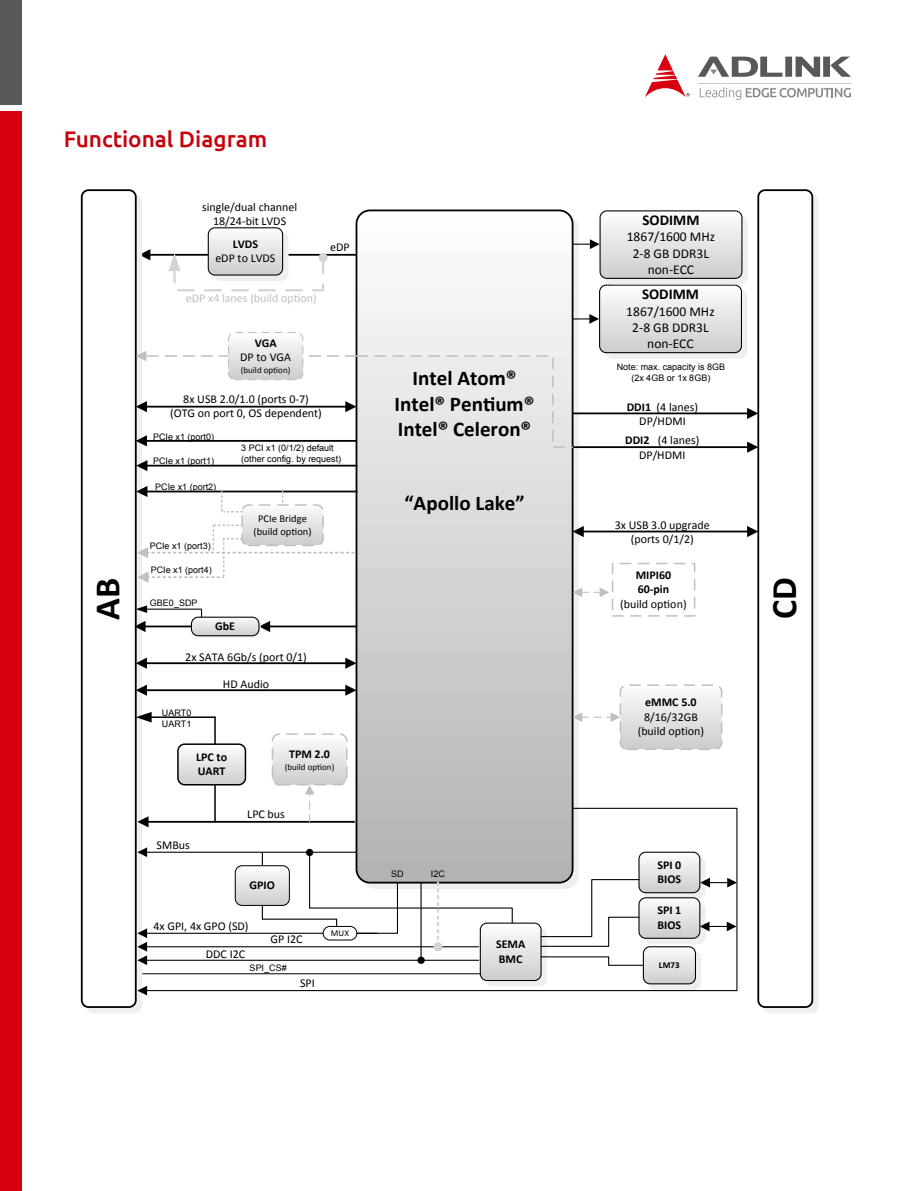
<style>
.page{position:relative;width:915px;height:1191px;background:#fff}
.page>*{position:absolute;margin:0;border:0;box-sizing:border-box;transform-origin:0 0}
.t1{font:700 36px "Calibri";color:#000}
.t2{font:500 22.5px "Ubuntu";color:#c7000b}
.t3{font:700 21px/25.2px "Calibri";color:#000;text-align:center}
.t4{font:700 15px "Calibri";color:#000}
.t5{font:13.5px/16.2px "Calibri";color:#000;text-align:center}
.t6{font:12px/14.4px "Calibri";color:#000;text-align:center}
.t7{font:700 12px/14.4px "Calibri";color:#000}
.t8{font:12px "Calibri";color:#bfbfc0}
.t9{font:10.5px/12.6px "Calibri";color:#000;text-align:center}
.t10{font:9px/10.8px "Arial";color:#000}
.t11{font:9px "Calibri";color:#000}
.t12{font:700 9px "Calibri";color:#000}
.s1{font-weight:700}
</style>
<div class="page">
<div style="left:0;top:111px;width:21px;height:1080px;background:#d7000f"></div>
<div style="left:0;top:0;width:21px;height:104px;background:#595757"></div>
<svg style="left:698px;top:57px;width:152px;height:20px"></svg>
<svg style="left:645px;top:54px;width:44px;height:43px"></svg>
<svg style="left:699px;top:87px;width:151px;height:13px"></svg>
<hr style="left:697px;top:83px;width:154px;height:1px;background:#c9caca">
<hr style="left:142px;top:973px;width:363px;height:1px;background:#000">
<div style="left:86px;top:195px;width:56px;height:818px;border:2px solid #efefef;border-radius:7px"></div>
<div style="left:82px;top:190px;width:54px;height:817px;background:#fff;border-radius:7px"></div>
<div style="left:81px;top:189px;width:56px;height:819px;border:2px solid #000;border-radius:7px"></div>
<svg style="left:358px;top:453px;width:212px;height:354px;background:#cecece"></svg>
<svg style="left:763px;top:196px;width:54px;height:816px"></svg>
<div style="left:762px;top:195px;width:56px;height:818px;border:2px solid #efefef;border-radius:7px"></div>
<div style="left:758px;top:190px;width:54px;height:817px;background:#fff;border-radius:7px"></div>
<div style="left:757px;top:189px;width:55px;height:819px;border:2px solid #000;border-radius:7px"></div>
<hr style="left:145px;top:689px;width:201px;height:2px;background:#000">
<svg style="left:136px;top:684px;width:11px;height:12px"></svg>
<svg style="left:345px;top:684px;width:11px;height:12px"></svg>
<hr style="left:145px;top:662px;width:201px;height:2px;background:#000">
<svg style="left:136px;top:657px;width:11px;height:12px"></svg>
<svg style="left:345px;top:657px;width:11px;height:12px"></svg>
<div style="left:611px;top:563px;width:84px;height:53px;border:2px dashed #c0c0c1"></div>
<hr style="left:268px;top:625px;width:88px;height:2px;background:#000">
<hr style="left:582px;top:530px;width:166px;height:2px;background:#000">
<svg style="left:572px;top:526px;width:11px;height:11px"></svg>
<svg style="left:746px;top:526px;width:12px;height:11px"></svg>
<svg style="left:572px;top:587px;width:37px;height:10px"></svg>
<svg style="left:137px;top:847px;width:8px;height:10px"></svg>
<svg style="left:137px;top:816px;width:8px;height:11px"></svg>
<svg style="left:145px;top:807px;width:592px;height:184px"></svg>
<svg style="left:137px;top:985px;width:10px;height:10px"></svg>
<hr style="left:146px;top:959px;width:332px;height:1px;background:#000">
<svg style="left:137px;top:928px;width:10px;height:37px"></svg>
<hr style="left:146px;top:465px;width:211px;height:1px;background:#000">
<svg style="left:136px;top:460px;width:11px;height:11px"></svg>
<hr style="left:146px;top:490px;width:211px;height:2px;background:#000">
<svg style="left:136px;top:486px;width:220px;height:97px"></svg>
<div style="left:192px;top:618px;width:68px;height:19px;border:1px solid #efefef;border-radius:7px"></div>
<svg style="left:272px;top:734px;width:74px;height:88px"></svg>
<div style="left:271px;top:733px;width:76px;height:52px;border:2px dashed #c0c0c1;border-radius:7px"></div>
<svg style="left:136px;top:211px;width:622px;height:242px"></svg>
<hr style="left:150px;top:716px;width:65px;height:2px;background:#000">
<svg style="left:136px;top:712px;width:16px;height:10px"></svg>
<hr style="left:214px;top:717px;width:2px;height:105px;background:#000">
<svg style="left:178px;top:746px;width:67px;height:38px"></svg>
<div style="left:177px;top:743px;width:69px;height:42px;border:2px solid #000;border-radius:7px"></div>
<svg style="left:134px;top:605px;width:136px;height:31px"></svg>
<svg style="left:235px;top:851px;width:501px;height:132px"></svg>
<svg style="left:572px;top:685px;width:149px;height:64px"></svg>
<div style="left:619px;top:684px;width:103px;height:66px;border:2px dashed #c0c0c1;border-radius:7px"></div>
<h2 class="t2" style="left:64px;top:124px;width:205px">Functional Diagram</h2>
<p class="t6" style="left:202px;top:199px;width:97px">single/dual channel<br>18/24-bit LVDS</p>
<p class="t7" style="left:233px;top:236px;width:27px">LVDS</p>
<p class="t6" style="left:215px;top:251px;width:62px">eDP to LVDS</p>
<p class="t6" style="left:330px;top:240px;width:21px">eDP</p>
<p class="t4" style="left:642px;top:210px;width:58px">SODIMM</p>
<p class="t5" style="left:626px;top:229px;width:90px">1867/1600 MHz<br>2-8 GB DDR3L non-ECC</p>
<h1 class="t1" style="left:85px;top:619px;width:44px;rotate:-90deg">AB</h1>
<p class="t4" style="left:641px;top:284px;width:58px">SODIMM</p>
<p class="t5" style="left:626px;top:303px;width:90px">1867/1600 MHz<br>2-8 GB DDR3L non-ECC</p>
<p class="t8" style="left:186px;top:291px;width:132px">eDP x4 lanes (build option)</p>
<p class="t7" style="left:254px;top:336px;width:24px">VGA</p>
<p class="t6" style="left:240px;top:350px;width:52px">DP to VGA</p>
<p class="t11" style="left:241px;top:364px;width:51px">(build option)</p>
<p class="t10" style="left:616px;top:362px;width:110px;text-align:center">Note: max. capacity is 8GB (2x 4GB or 1x 8GB)</p>
<h3 class="t3" style="left:394px;top:366px;width:141px">Intel Atom®<br>Intel® Pentium®<br>Intel® Celeron®</h3>
<p class="t6" style="left:170px;top:392px;width:153px">8x USB 2.0/1.0 (ports 0-7) (OTG on port 0, OS dependent)</p>
<p class="t6" style="left:626px;top:399px;width:73px"><span class="s1">DDI1</span> (4 lanes)<br>DP/HDMI</p>
<p class="t10" style="left:153px;top:431px;width:63px">PCIe x1 (port0)</p>
<p class="t10" style="left:153px;top:456px;width:63px">PCIe x1 (port1)</p>
<p class="t10" style="left:155px;top:482px;width:63px">PCIe x1 (port2)</p>
<p class="t6" style="left:625px;top:433px;width:76px"><span class="s1">DDI2</span> (4 lanes)<br>DP/HDMI</p>
<p class="t10" style="left:241px;top:443px;width:101px">3 PCI x1 (0/1/2) default (other config. by request)</p>
<p class="t10" style="left:150px;top:540px;width:63px">PCIe x1 (port3)</p>
<p class="t10" style="left:151px;top:564px;width:62px">PCIe x1 (port4)</p>
<p class="t10" style="left:150px;top:597px;width:49px">GBE0_SDP</p>
<p class="t7" style="left:215px;top:619px;width:21px">GbE</p>
<p class="t9" style="left:253px;top:512px;width:60px">PCIe Bridge (build option)</p>
<p class="t6" style="left:185px;top:650px;width:123px">2x SATA 6Gb/s (port 0/1)</p>
<p class="t10" style="left:162px;top:707px;width:31px">UART0<br>UART1</p>
<p class="t6" style="left:223px;top:676px;width:48px">HD Audio</p>
<p class="t7" style="left:196px;top:749px;width:33px">LPC to<br>UART</p>
<p class="t7" style="left:289px;top:747px;width:42px">TPM 2.0</p>
<p class="t11" style="left:284px;top:761px;width:51px">(build option)</p>
<p class="t6" style="left:157px;top:837px;width:35px">SMBus</p>
<p class="t6" style="left:247px;top:807px;width:39px">LPC bus</p>
<p class="t7" style="left:249px;top:878px;width:27px">GPIO</p>
<p class="t6" style="left:153px;top:919px;width:97px">4x GPI, 4x GPO (SD)</p>
<p class="t6" style="left:206px;top:946px;width:41px">DDC I2C</p>
<p class="t6" style="left:270px;top:932px;width:34px">GP I2C</p>
<p class="t10" style="left:249px;top:963px;width:38px">SPI_CS#</p>
<p class="t6" style="left:300px;top:976px;width:16px">SPI</p>
<p class="t11" style="left:331px;top:927px;width:20px">MUX</p>
<h3 class="t3" style="left:404px;top:490px;width:121px">“Apollo Lake”</h3>
<p class="t10" style="left:391px;top:868px;width:14px">SD</p>
<p class="t10" style="left:431px;top:868px;width:16px">I2C</p>
<p class="t7" style="left:496px;top:937px;width:31px">SEMA<br>BMC</p>
<p class="t6" style="left:614px;top:517px;width:96px">3x USB 3.0 upgrade (ports 0/1/2)</p>
<p class="t7" style="left:635px;top:568px;width:37px">MIPI60<br>60-pin</p>
<p class="t6" style="left:620px;top:596px;width:68px">(build option)</p>
<p class="t7" style="left:645px;top:695px;width:53px">eMMC 5.0</p>
<p class="t6" style="left:637px;top:709px;width:68px">8/16/32GB (build option)</p>
<p class="t7" style="left:657px;top:857px;width:26px">SPI 0<br>BIOS</p>
<p class="t7" style="left:657px;top:903px;width:26px">SPI 1<br>BIOS</p>
<p class="t12" style="left:658px;top:959px;width:22px">LM73</p>
<h1 class="t1" style="left:760px;top:619px;width:43px;rotate:-90deg">CD</h1>
</div>
